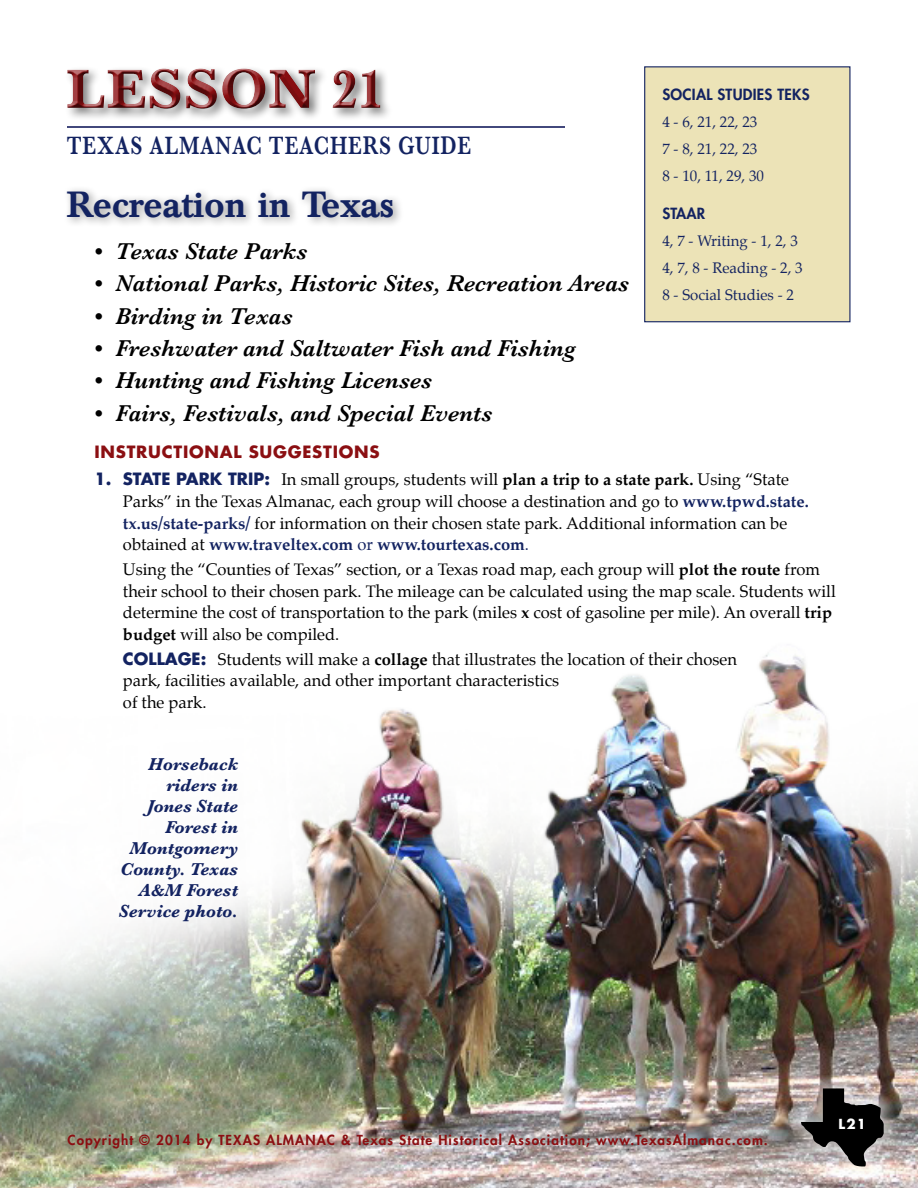
<style>
.page{position:relative;width:918px;height:1188px;background:#fff}
.page>*{position:absolute;margin:0;border:0;box-sizing:border-box;transform-origin:0 0}
.t1{font:700 54px "Baskerville BE";letter-spacing:.03em;color:#8b0f12}
.t2{font:500 36px "Baskerville BE";letter-spacing:-.01em;color:#132361}
.t3{font:600 26.25px "Baskerville";letter-spacing:.04em;color:#132361;scale:.8 1}
.t4{font:italic 600 24px "Baskerville";color:#000}
.t5{font:italic 700 18px/21px "Baskerville";color:#132361;text-align:right}
.t6{font:16.5px/21.8px "Palatino";color:#000}
.t7{font:700 16.5px "Futura";letter-spacing:.045em;color:#8b0f12}
.t8{font:700 16.5px "Futura";color:#132361}
.t9{font:15px/27px "Palatino";color:#132361}
.t10{font:800 15px "Futura";letter-spacing:.02em;color:#132361}
.t11{font:800 13.5px "Futura";letter-spacing:.08em;color:#8b0f12}
.t12{font:700 13.5px "Futura";color:#fff}
.s1{font-family:"Futura";font-weight:700;color:#132361}
.s2{font-weight:700}
.s3{font-weight:700;color:#132361}
.s4{color:#132361}
</style>
<div class="page">
<img style="left:0;top:653px;width:918px;height:535px">
<div style="left:644px;top:66px;width:206px;height:256px;background:#ece3b7;border:1px solid #132361"></div>
<img style="left:788px;top:1075px;width:110px;height:105px">
<svg style="left:801px;top:1088px;width:83px;height:79px;background:#5d5958"></svg>
<div style="left:62px;top:185px;width:342px;height:43px;background:#000;opacity:.4"></div>
<div style="left:55px;top:61px;width:337px;height:60px;background:#000;opacity:.75"></div>
<hr style="left:67px;top:127px;width:497px;height:1px;background:#42487c">
<h1 class="t1" style="left:67px;top:55px;width:320px">LESSON 21</h1>
<h3 class="t3" style="left:67px;top:130px;width:507px">TEXAS ALMANAC TEACHERS GUIDE</h3>
<h2 class="t2" style="left:67px;top:183px;width:329px">Recreation in Texas</h2>
<h3 class="t4" style="left:94px;top:237px;width:214px">• Texas State Parks</h3>
<h3 class="t4" style="left:94px;top:269px;width:536px">• National Parks, Historic Sites, Recreation Areas</h3>
<h3 class="t4" style="left:94px;top:302px;width:200px">• Birding in Texas</h3>
<h3 class="t4" style="left:94px;top:334px;width:483px">• Freshwater and Saltwater Fish and Fishing</h3>
<h3 class="t4" style="left:94px;top:367px;width:339px">• Hunting and Fishing Licenses</h3>
<h3 class="t4" style="left:94px;top:399px;width:399px">• Fairs, Festivals, and Special Events</h3>
<p class="t10" style="left:662px;top:85px;width:149px">Social Studies TE KS</p>
<p class="t9" style="left:662px;top:109px;width:103px">4 - 6, 21, 22, 23<br>7 - 8, 21, 22, 23<br>8 - 10, 11, 29, 30</p>
<p class="t10" style="left:662px;top:204px;width:44px">STAAR</p>
<p class="t9" style="left:662px;top:227px;width:142px">4, 7 - Writing - 1, 2, 3<br>4, 7, 8 - Reading - 2, 3<br>8 - Social Studies - 2</p>
<p class="t7" style="left:94px;top:441px;width:287px">INSTRUCTIONAL SUGGESTIONS</p>
<p class="t8" style="left:94px;top:468px;width:39px">1. STATE</p>
<p class="t6" style="left:123px;top:469px;width:687px;text-indent:53px"><span class="s1">PARK TRIP:</span> In small groups, students will <span class="s2">plan a trip to a state park.</span> Using “State Parks” in the Texas Almanac, each group will choose a destination and go to <span class="s3">www.tpwd.state. tx.us/state-parks/</span> for information on their chosen state park. Additional information can be obtained at <span class="s3">www.traveltex.com</span> <span class="s4">or</span> <span class="s3">www.tourtexas.com</span><span class="s4">.</span></p>
<p class="t6" style="left:123px;top:558px;width:714px">Using the “Counties of Texas” section, or a Texas road map, each group will <span class="s2">plot the route</span> from their school to their chosen park. The mileage can be calculated using the map scale. Students will determine the cost of transportation to the park (miles <span class="s2">x</span> cost of gasoline per mile). An overall <span class="s2">trip budget</span> will also be compiled.</p>
<p class="t8" style="left:95px;top:647px;width:19px">CO</p>
<p class="t8" style="left:149px;top:647px;width:29px">LLAGE</p>
<p class="t6" style="left:123px;top:648px;width:616px;text-indent:78px"><span class="s1">:</span> Students will make a <span class="s2">collage</span> that illustrates the location of their chosen park, facilities available, and other important characteristics<br>of the park.</p>
<p class="t5" style="left:119px;top:753px;width:121px">Horseback riders in<br>Jones State<br>Forest in<br>Montgomery<br>County. Texas<br>A&amp;M Forest<br>Service photo.</p>
<p class="t11" style="left:68px;top:1131px;width:702px">Copyright © 2014 by TEXAS ALMANAC &amp; Texas State Historical Association; www.TexasAlmanac.com.</p>
<p class="t12" style="left:839px;top:1115px;width:29px">L21</p>
</div>
